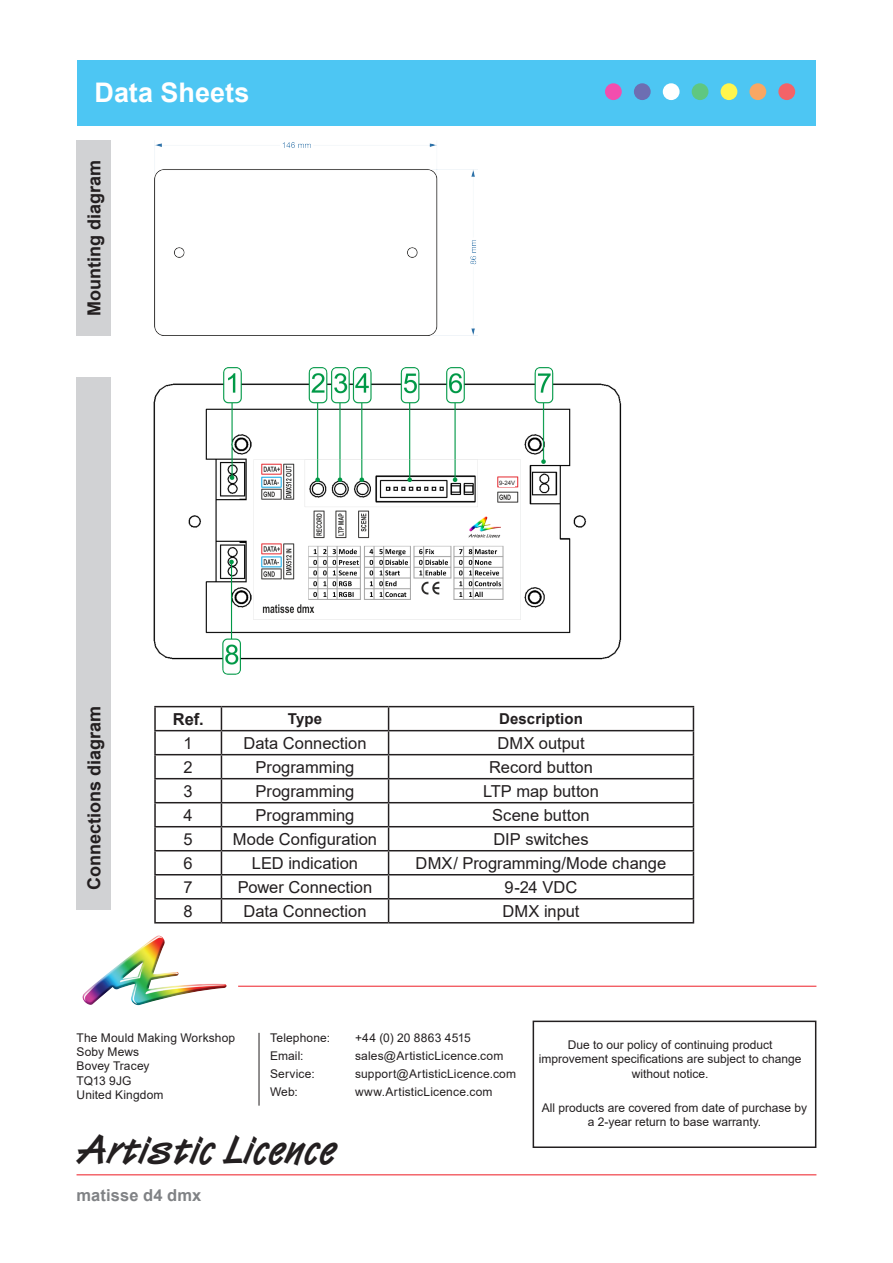
<style>
.page{position:relative;width:893px;height:1263px;background:#fff}
.page>*{position:absolute;margin:0;border:0;box-sizing:border-box;transform-origin:0 0}
.t1{font:40.95px "Van Dijk Bold Let Plain";color:#231f20}
.t2{font:700 27px "Arial";color:#fff}
.t3{font:700 18px "Arial";color:#231f20}
.Appendix_Table_Body{font:16.5px "Arial";color:#231f20}
.t4{font:700 16.5px "Arial";letter-spacing:.005em;color:#808285}
.Appendix_Table_Heade{font:700 16.5px "Arial";color:#231f20}
.Appendix_Table_Heade-2{font:700 15px "Arial";letter-spacing:.01em;color:#231f20}
.t5{font:12px/14.4px "Arial";color:#231f20;text-align:center}
.t6{font:12px "Arial";letter-spacing:.02em;color:#231f20}
.t7{font:6px "Arial";color:#231f20}
</style>
<div class="page">
<hr style="left:238px;top:986px;width:578px;height:1px;background:#ee2028">
<hr style="left:259px;top:1033px;width:1px;height:73px;background:#231f20">
<img style="left:82px;top:935px;width:145px;height:71px">
<hr style="left:77px;top:1174px;width:739px;height:1px;background:#ee2028">
<div style="left:533px;top:1020px;width:283px;height:128px;border:2px solid #231f20"></div>
<div style="left:77px;top:140px;width:34px;height:196px;background:#d1d2d4"></div>
<div style="left:77px;top:377px;width:34px;height:533px;background:#d1d2d4"></div>
<img style="left:154px;top:141px;width:323px;height:195px">
<hr style="left:154px;top:706px;width:67px;height:1px;background:#231f20">
<hr style="left:154px;top:707px;width:2px;height:23px;background:#231f20">
<hr style="left:221px;top:706px;width:168px;height:1px;background:#231f20">
<hr style="left:389px;top:706px;width:305px;height:1px;background:#231f20">
<hr style="left:154px;top:730px;width:67px;height:1px;background:#231f20">
<hr style="left:154px;top:731px;width:2px;height:23px;background:#231f20">
<hr style="left:221px;top:730px;width:168px;height:1px;background:#231f20">
<hr style="left:389px;top:730px;width:305px;height:1px;background:#231f20">
<hr style="left:154px;top:754px;width:67px;height:1px;background:#231f20">
<hr style="left:154px;top:755px;width:2px;height:23px;background:#231f20">
<hr style="left:221px;top:754px;width:168px;height:1px;background:#231f20">
<hr style="left:389px;top:754px;width:305px;height:1px;background:#231f20">
<hr style="left:154px;top:778px;width:67px;height:1px;background:#231f20">
<hr style="left:154px;top:779px;width:2px;height:23px;background:#231f20">
<hr style="left:221px;top:778px;width:168px;height:1px;background:#231f20">
<hr style="left:389px;top:778px;width:305px;height:1px;background:#231f20">
<hr style="left:154px;top:802px;width:67px;height:1px;background:#231f20">
<hr style="left:154px;top:803px;width:2px;height:23px;background:#231f20">
<hr style="left:221px;top:802px;width:168px;height:1px;background:#231f20">
<hr style="left:389px;top:802px;width:305px;height:1px;background:#231f20">
<hr style="left:154px;top:826px;width:67px;height:1px;background:#231f20">
<hr style="left:154px;top:827px;width:2px;height:23px;background:#231f20">
<hr style="left:221px;top:826px;width:168px;height:1px;background:#231f20">
<hr style="left:389px;top:826px;width:305px;height:1px;background:#231f20">
<hr style="left:154px;top:850px;width:67px;height:1px;background:#231f20">
<hr style="left:154px;top:851px;width:2px;height:23px;background:#231f20">
<hr style="left:221px;top:850px;width:168px;height:1px;background:#231f20">
<hr style="left:389px;top:850px;width:305px;height:1px;background:#231f20">
<hr style="left:154px;top:874px;width:67px;height:1px;background:#231f20">
<hr style="left:154px;top:875px;width:2px;height:23px;background:#231f20">
<hr style="left:221px;top:874px;width:168px;height:1px;background:#231f20">
<hr style="left:389px;top:874px;width:305px;height:1px;background:#231f20">
<hr style="left:154px;top:898px;width:67px;height:1px;background:#231f20">
<hr style="left:154px;top:899px;width:2px;height:23px;background:#231f20">
<hr style="left:221px;top:898px;width:168px;height:1px;background:#231f20">
<svg style="left:221px;top:707px;width:1px;height:215px"></svg>
<hr style="left:389px;top:898px;width:305px;height:1px;background:#231f20">
<svg style="left:388px;top:707px;width:1px;height:215px"></svg>
<svg style="left:693px;top:707px;width:1px;height:215px"></svg>
<hr style="left:154px;top:922px;width:67px;height:1px;background:#231f20">
<hr style="left:221px;top:922px;width:168px;height:1px;background:#231f20">
<hr style="left:389px;top:922px;width:305px;height:1px;background:#231f20">
<div style="left:77px;top:60px;width:739px;height:66px;background:#4dc6f3"></div>
<svg style="left:778px;top:83px;width:17px;height:17px"></svg>
<svg style="left:749px;top:83px;width:17px;height:17px"></svg>
<div style="left:721px;top:83px;width:16px;height:17px;background:#fff54d;border-radius:50%"></div>
<div style="left:692px;top:83px;width:16px;height:17px;background:#5fc781;border-radius:50%"></div>
<div style="left:663px;top:83px;width:17px;height:17px;background:#fff;border-radius:50%"></div>
<div style="left:634px;top:83px;width:17px;height:17px;background:#6d6eb2;border-radius:50%"></div>
<div style="left:605px;top:83px;width:17px;height:17px;background:#f24eae;border-radius:50%"></div>
<img style="left:153px;top:367px;width:469px;height:308px">
<div style="left:499px;top:479px;width:15px;height:8px;background:#fff"></div>
<h2 class="t2" style="left:95px;top:73px;width:156px">Data Sheets</h2>
<p class="t3" style="left:81px;top:316px;width:158px;rotate:-90deg">Mounting diagram</p>
<p class="t7" style="left:499px;top:479px;width:18px">9-24V</p>
<p class="t3" style="left:81px;top:890px;width:186px;rotate:-90deg">Connections diagram</p>
<p class="Appendix_Table_Heade" style="left:173px;top:707px;width:32px">Ref.</p>
<p class="Appendix_Table_Heade-2" style="left:288px;top:708px;width:36px">Type</p>
<p class="Appendix_Table_Heade-2" style="left:499px;top:708px;width:85px">Description</p>
<p class="Appendix_Table_Body" style="left:184px;top:731px;width:11px">1</p>
<p class="Appendix_Table_Body" style="left:243px;top:731px;width:125px">Data Connection</p>
<p class="Appendix_Table_Body" style="left:497px;top:731px;width:89px">DMX output</p>
<p class="Appendix_Table_Body" style="left:184px;top:755px;width:11px">2</p>
<p class="Appendix_Table_Body" style="left:256px;top:755px;width:100px">Programming</p>
<p class="Appendix_Table_Body" style="left:489px;top:755px;width:105px">Record button</p>
<p class="Appendix_Table_Body" style="left:184px;top:779px;width:11px">3</p>
<p class="Appendix_Table_Body" style="left:256px;top:779px;width:100px">Programming</p>
<p class="Appendix_Table_Body" style="left:483px;top:779px;width:117px">LTP map button</p>
<p class="Appendix_Table_Body" style="left:184px;top:803px;width:11px">4</p>
<p class="Appendix_Table_Body" style="left:256px;top:803px;width:100px">Programming</p>
<p class="Appendix_Table_Body" style="left:492px;top:803px;width:99px">Scene button</p>
<p class="Appendix_Table_Body" style="left:184px;top:827px;width:11px">5</p>
<p class="Appendix_Table_Body" style="left:233px;top:827px;width:146px">Mode Configuration</p>
<p class="Appendix_Table_Body" style="left:493px;top:827px;width:97px">DIP switches</p>
<p class="Appendix_Table_Body" style="left:184px;top:851px;width:11px">6</p>
<p class="Appendix_Table_Body" style="left:252px;top:851px;width:108px">LED indication</p>
<p class="Appendix_Table_Body" style="left:416px;top:851px;width:252px">DMX/ Programming/Mode change</p>
<p class="Appendix_Table_Body" style="left:184px;top:875px;width:11px">7</p>
<p class="Appendix_Table_Body" style="left:238px;top:875px;width:136px">Power Connection</p>
<p class="Appendix_Table_Body" style="left:505px;top:875px;width:74px">9-24 VDC</p>
<p class="Appendix_Table_Body" style="left:184px;top:900px;width:11px">8</p>
<p class="Appendix_Table_Body" style="left:243px;top:900px;width:125px">Data Connection</p>
<p class="Appendix_Table_Body" style="left:502px;top:900px;width:79px">DMX input</p>
<p class="t5" style="left:77px;top:1030px;width:160px">The Mould Making Workshop</p>
<p class="t5" style="left:77px;top:1044px;width:64px">Soby Mews</p>
<p class="t5" style="left:77px;top:1059px;width:75px">Bovey Tracey</p>
<p class="t5" style="left:77px;top:1073px;width:57px">TQ13 9JG</p>
<p class="t5" style="left:77px;top:1088px;width:88px">United Kingdom</p>
<p class="t5" style="left:270px;top:1030px;width:62px">Telephone:</p>
<p class="t5" style="left:270px;top:1048px;width:35px">Email:</p>
<p class="t5" style="left:270px;top:1066px;width:46px">Service:</p>
<p class="t5" style="left:270px;top:1084px;width:29px">Web:</p>
<p class="t1" style="left:77px;top:1123px;width:261px">Artistic Licence</p>
<p class="t4" style="left:77px;top:1183px;width:126px">matisse d4 dmx</p>
<p class="t6" style="left:355px;top:1029px;width:117px">+44 (0) 20 8863 4515</p>
<p class="t5" style="left:355px;top:1048px;width:150px">sales@ArtisticLicence.com</p>
<p class="t5" style="left:355px;top:1066px;width:163px">support@ArtisticLicence.com</p>
<p class="t5" style="left:355px;top:1084px;width:139px">www.ArtisticLicence.com</p>
<p class="t5" style="left:539px;top:1037px;width:264px">Due to our policy of continuing product improvement specifications are subject to change without notice.</p>
<p class="t5" style="left:542px;top:1100px;width:267px">All products are covered from date of purchase by a 2-year return to base warranty.</p>
</div>
